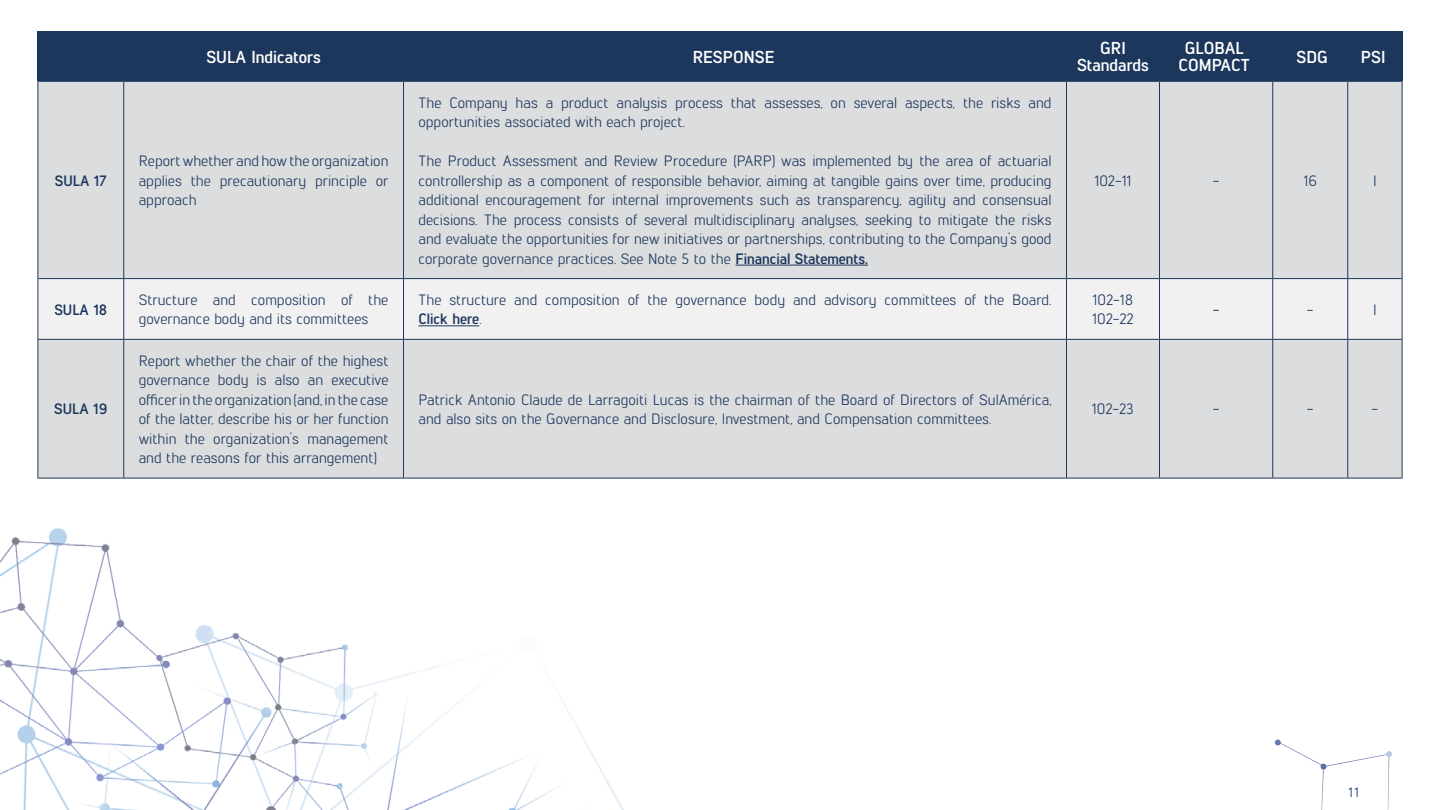
<style>
.page{position:relative;width:1440px;height:810px;background:#fff}
.page>*{position:absolute;margin:0;border:0;box-sizing:border-box;transform-origin:0 0}
.t1{font:700 17.25px/17.1px "Lintel";color:#fff;text-align:center}
.t2{font:15px/19.5px "Lintel";color:#1b365d}
.t3{font:700 15px "Lintel";color:#1b365d}
.t4{font:13.5px "Lintel";color:#0b2d72}
.s1{font-weight:700}
</style>
<div class="page">
<img style="left:0;top:347px;width:624px;height:463px">
<svg style="left:1275px;top:739px;width:117px;height:71px"></svg>
<div style="left:404px;top:32px;width:659px;height:49px;background:#1c365c"></div>
<div style="left:38px;top:32px;width:366px;height:49px;background:#1c365c"></div>
<div style="left:1063px;top:32px;width:93px;height:49px;background:#1c365c"></div>
<div style="left:1350px;top:32px;width:52px;height:49px;background:#1c365c"></div>
<div style="left:1275px;top:32px;width:75px;height:49px;background:#1c365c"></div>
<div style="left:1156px;top:32px;width:148px;height:49px;background:#1c365c"></div>
<div style="left:39px;top:82px;width:1363px;height:396px;background:#dcddde"></div>
<div style="left:39px;top:279px;width:1363px;height:60px;background:#f1f1f2"></div>
<hr style="left:38px;top:478px;width:86px;height:1px;background:#1c365c">
<hr style="left:124px;top:478px;width:280px;height:1px;background:#1c365c">
<hr style="left:404px;top:478px;width:662px;height:1px;background:#1c365c">
<hr style="left:1066px;top:478px;width:94px;height:1px;background:#1c365c">
<hr style="left:1160px;top:478px;width:113px;height:1px;background:#1c365c">
<hr style="left:1273px;top:478px;width:75px;height:1px;background:#1c365c">
<hr style="left:1348px;top:478px;width:54px;height:1px;background:#1c365c">
<hr style="left:38px;top:82px;width:1px;height:197px;background:#1c365c">
<hr style="left:38px;top:81px;width:86px;height:1px;background:#1c365c">
<hr style="left:124px;top:81px;width:280px;height:1px;background:#1c365c">
<hr style="left:404px;top:81px;width:662px;height:1px;background:#1c365c">
<hr style="left:1066px;top:81px;width:94px;height:1px;background:#1c365c">
<hr style="left:1160px;top:81px;width:113px;height:1px;background:#1c365c">
<hr style="left:1273px;top:81px;width:75px;height:1px;background:#1c365c">
<hr style="left:1348px;top:81px;width:54px;height:1px;background:#1c365c">
<hr style="left:123px;top:82px;width:1px;height:196px;background:#1c365c">
<hr style="left:403px;top:82px;width:1px;height:196px;background:#1c365c">
<hr style="left:1066px;top:82px;width:1px;height:196px;background:#1c365c">
<hr style="left:1159px;top:82px;width:1px;height:196px;background:#1c365c">
<hr style="left:1272px;top:82px;width:1px;height:196px;background:#1c365c">
<hr style="left:1347px;top:82px;width:1px;height:196px;background:#1c365c">
<hr style="left:1402px;top:82px;width:1px;height:196px;background:#1c365c">
<hr style="left:38px;top:340px;width:1px;height:138px;background:#1c365c">
<hr style="left:123px;top:340px;width:1px;height:138px;background:#1c365c">
<hr style="left:403px;top:340px;width:1px;height:138px;background:#1c365c">
<hr style="left:1066px;top:340px;width:1px;height:138px;background:#1c365c">
<hr style="left:1159px;top:340px;width:1px;height:138px;background:#1c365c">
<hr style="left:1272px;top:340px;width:1px;height:138px;background:#1c365c">
<hr style="left:1347px;top:340px;width:1px;height:138px;background:#1c365c">
<hr style="left:1402px;top:339px;width:1px;height:139px;background:#1c365c">
<hr style="left:38px;top:279px;width:1px;height:60px;background:#1c365c">
<hr style="left:38px;top:278px;width:86px;height:1px;background:#1c365c">
<hr style="left:124px;top:278px;width:280px;height:1px;background:#1c365c">
<hr style="left:404px;top:278px;width:662px;height:1px;background:#1c365c">
<hr style="left:1066px;top:278px;width:94px;height:1px;background:#1c365c">
<hr style="left:1160px;top:278px;width:113px;height:1px;background:#1c365c">
<hr style="left:1273px;top:278px;width:75px;height:1px;background:#1c365c">
<hr style="left:1348px;top:278px;width:54px;height:1px;background:#1c365c">
<hr style="left:123px;top:279px;width:1px;height:60px;background:#1c365c">
<hr style="left:403px;top:279px;width:1px;height:60px;background:#1c365c">
<hr style="left:1066px;top:279px;width:1px;height:60px;background:#1c365c">
<hr style="left:1159px;top:279px;width:1px;height:60px;background:#1c365c">
<hr style="left:1272px;top:279px;width:1px;height:60px;background:#1c365c">
<hr style="left:1347px;top:279px;width:1px;height:60px;background:#1c365c">
<hr style="left:1402px;top:279px;width:1px;height:60px;background:#1c365c">
<hr style="left:38px;top:339px;width:86px;height:1px;background:#1c365c">
<hr style="left:124px;top:339px;width:280px;height:1px;background:#1c365c">
<hr style="left:404px;top:339px;width:662px;height:1px;background:#1c365c">
<hr style="left:1066px;top:339px;width:94px;height:1px;background:#1c365c">
<hr style="left:1160px;top:339px;width:113px;height:1px;background:#1c365c">
<hr style="left:1273px;top:339px;width:75px;height:1px;background:#1c365c">
<hr style="left:1348px;top:339px;width:54px;height:1px;background:#1c365c">
<hr style="left:736px;top:265px;width:132px;height:1px;background:#1b365d">
<hr style="left:418px;top:325px;width:61px;height:1px;background:#1b365d">
<p class="t3" style="left:55px;top:170px;width:53px">SULA 17</p>
<p class="t1" style="left:206px;top:47px;width:116px">SULA Indicators</p>
<p class="t1" style="left:693px;top:47px;width:83px">RESPONSE</p>
<p class="t1" style="left:1179px;top:39px;width:73px">GLOBAL<br>COMPACT</p>
<p class="t1" style="left:1297px;top:47px;width:33px">SDG</p>
<p class="t1" style="left:1077px;top:39px;width:73px">GRI<br>Standards</p>
<p class="t1" style="left:1361px;top:47px;width:26px">PSI</p>
<p class="t2" style="left:139px;top:150px;width:251px;text-align:justify">Report whether and how the organization applies the precautionary principle or approach</p>
<p class="t2" style="left:418px;top:92px;width:635px">The Company has a product analysis process that assesses, on several aspects, the risks and opportunities associated with each project.</p>
<p class="t2" style="left:418px;top:150px;width:635px;text-align:justify">The Product Assessment and Review Procedure (PARP) was implemented by the area of actuarial controllership as a component of responsible behavior, aiming at tangible gains over time, producing additional encouragement for internal improvements such as transparency, agility and consensual decisions. The process consists of several multidisciplinary analyses, seeking to mitigate the risks and evaluate the opportunities for new initiatives or partnerships, contributing to the Company’s good corporate governance practices. See Note 5 to the <span class="s1">Financial Statements.</span></p>
<p class="t2" style="left:1094px;top:170px;width:39px">102-11</p>
<p class="t2" style="left:1213px;top:170px;width:8px">-</p>
<p class="t2" style="left:1303px;top:170px;width:15px">16</p>
<p class="t2" style="left:1373px;top:170px;width:5px">I</p>
<p class="t3" style="left:54px;top:299px;width:54px">SULA 18</p>
<p class="t2" style="left:139px;top:289px;width:251px">Structure and composition of the governance body and its committees</p>
<p class="t2" style="left:418px;top:289px;width:634px">The structure and composition of the governance body and advisory committees of the Board.<br><span class="s1">Click here</span>.</p>
<p class="t2" style="left:1092px;top:289px;width:43px">102-18<br>102-22</p>
<p class="t2" style="left:1213px;top:299px;width:8px">-</p>
<p class="t2" style="left:1307px;top:299px;width:8px">-</p>
<p class="t2" style="left:1373px;top:299px;width:5px">I</p>
<p class="t3" style="left:54px;top:399px;width:55px">SULA 19</p>
<p class="t2" style="left:139px;top:350px;width:251px;text-align:justify">Report whether the chair of the highest governance body is also an executive officer in the organization (and, in the case of the latter, describe his or her function within the organization’s management and the reasons for this arrangement)</p>
<p class="t2" style="left:418px;top:389px;width:635px">Patrick Antonio Claude de Larragoiti Lucas is the chairman of the Board of Directors of SulAmérica, and also sits on the Governance and Disclosure, Investment, and Compensation committees.</p>
<p class="t2" style="left:1092px;top:398px;width:44px">102-23</p>
<p class="t2" style="left:1213px;top:398px;width:8px">-</p>
<p class="t2" style="left:1307px;top:398px;width:8px">-</p>
<p class="t2" style="left:1372px;top:398px;width:8px">-</p>
<p class="t4" style="left:1348px;top:783px;width:12px">11</p>
</div>
